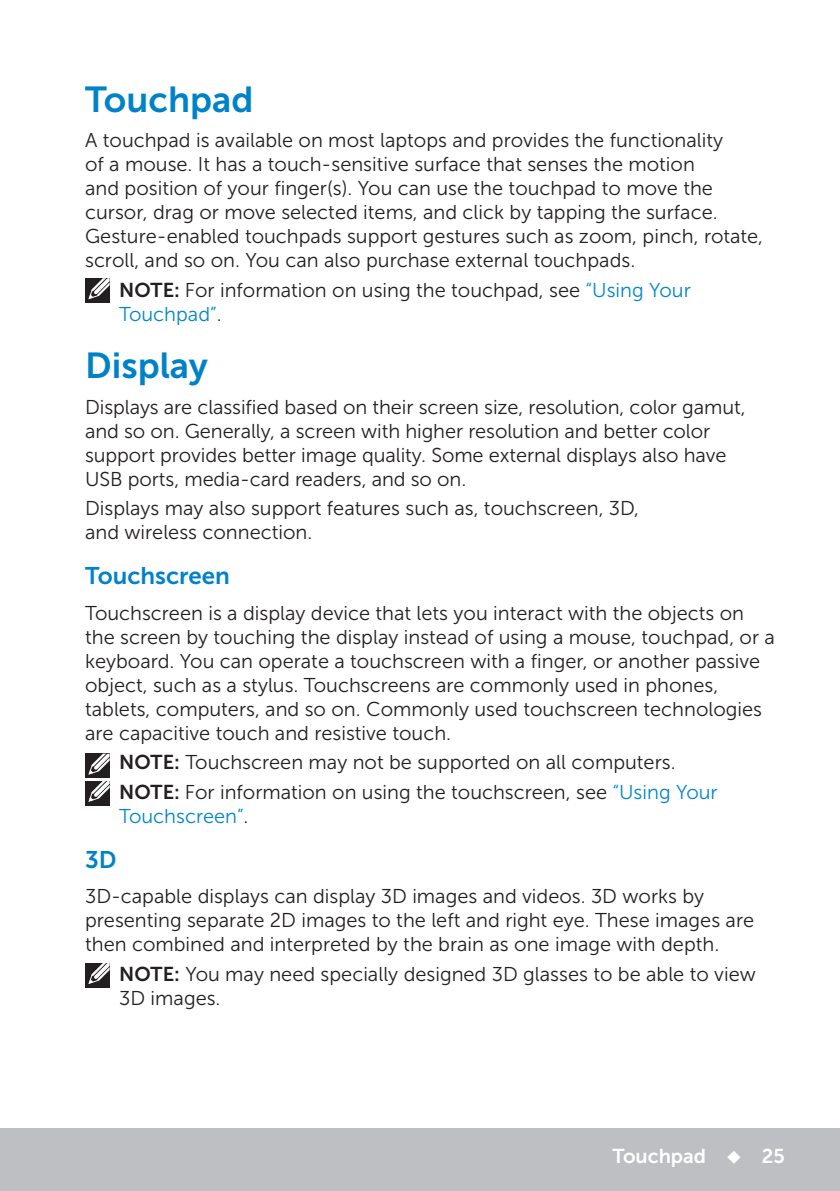
<style>
.page{position:relative;width:840px;height:1191px;background:#fff}
.page>*{position:absolute;margin:0;border:0;box-sizing:border-box;transform-origin:0 0}
.Head1{font:36px "Museo Sans For Dell 700";color:#0082c8}
.Head2{font:24px "Museo Sans For Dell 700";color:#0082c8}
.Paragraph{font:20px/24px "Museo Sans For Dell 300";color:#231f20}
.Note{font:20px/24px "Museo Sans For Dell 300";color:#231f20}
.t1{font:20px "Museo Sans For Dell 700";color:#fff}
.s1{font-family:"Museo Sans For Dell 700"}
.s2{color:#0087cb}
</style>
<div class="page">
<div style="left:0;top:1128px;width:839px;height:63px;background:#bebfc2"></div>
<div style="left:85px;top:278px;width:24px;height:25px;background:#231f20"></div>
<svg style="left:88px;top:278px;width:22px;height:22px"></svg>
<div style="left:85px;top:753px;width:24px;height:25px;background:#231f20"></div>
<div style="left:85px;top:781px;width:24px;height:24px;background:#231f20"></div>
<svg style="left:88px;top:753px;width:22px;height:49px"></svg>
<div style="left:85px;top:963px;width:24px;height:24px;background:#231f20"></div>
<svg style="left:88px;top:963px;width:22px;height:21px"></svg>
<p class="Head1" style="left:85px;top:80px;width:170px">Touchpad</p>
<p class="Paragraph" style="left:85px;top:129px;width:679px">A touchpad is available on most laptops and provides the functionality<br>of a mouse. It has a touch-sensitive surface that senses the motion<br>and position of your finger(s). You can use the touchpad to move the cursor, drag or move selected items, and click by tapping the surface.<br>Gesture‑ enabled touchpads support gestures such as zoom, pinch, rotate, scroll, and so on. You can also purchase external touchpads.</p>
<p class="Note" style="left:119px;top:278px;width:573px"><span class="s1">NOTE:</span> For information on using the touchpad, see <span class="s2">“Using Your<br>Touchpad”</span>.</p>
<p class="Head1" style="left:85px;top:346px;width:124px">Display</p>
<p class="Paragraph" style="left:85px;top:395px;width:661px">Displays are classified based on their screen size, resolution, color gamut, and so on. Generally, a screen with higher resolution and better color support provides better image quality. Some external displays also have USB ports, media-card readers, and so on.</p>
<p class="Paragraph" style="left:85px;top:496px;width:555px">Displays may also support features such as, touchscreen, 3D, and wireless connection.</p>
<p class="Head2" style="left:85px;top:562px;width:146px">Touchscreen</p>
<p class="Paragraph" style="left:85px;top:601px;width:691px">Touchscreen is a display device that lets you interact with the objects on the screen by touching the display instead of using a mouse, touchpad, or a keyboard. You can operate a touchscreen with a finger, or another passive object, such as a stylus. Touchscreens are commonly used in phones, tablets, computers, and so on. Commonly used touchscreen technologies are capacitive touch and resistive touch.</p>
<p class="Note" style="left:119px;top:750px;width:557px"><span class="s1">NOTE:</span> Touchscreen may not be supported on all computers.</p>
<p class="Note" style="left:119px;top:780px;width:599px"><span class="s1">NOTE:</span> For information on using the touchscreen, see <span class="s2">“Using Your<br>Touchscreen”</span>.</p>
<p class="Head2" style="left:85px;top:846px;width:33px">3D</p>
<p class="Paragraph" style="left:85px;top:884px;width:670px">3D-capable displays can display 3D images and videos. 3D works by presenting separate 2D images to the left and right eye. These images are then combined and interpreted by the brain as one image with depth.</p>
<p class="Note" style="left:119px;top:962px;width:637px"><span class="s1">NOTE:</span> You may need specially designed 3D glasses to be able to view<br>3D images.</p>
<p class="t1" style="left:612px;top:1144px;width:174px">Touchpad ◆ 25</p>
</div>
